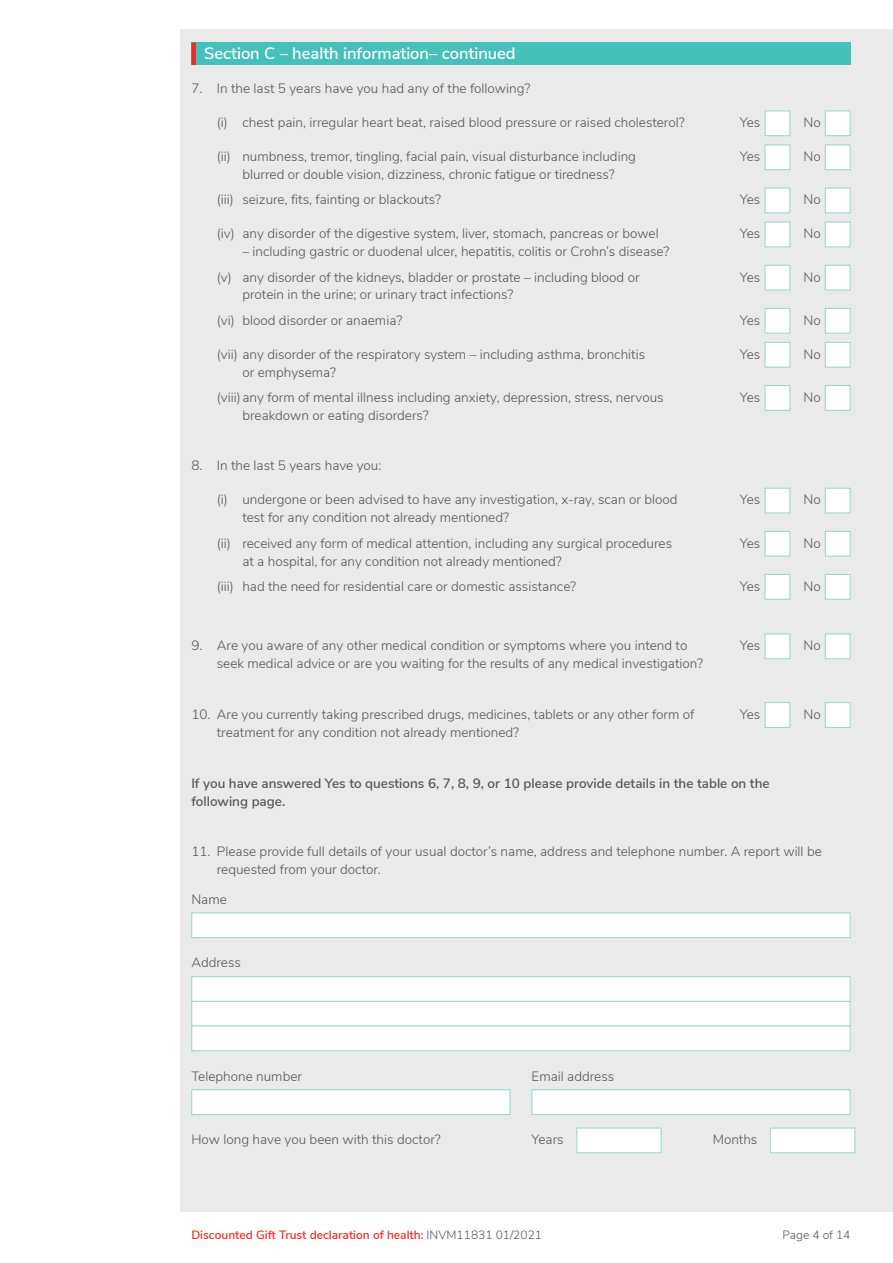
<style>
.page{position:relative;width:893px;height:1263px;background:#fff}
.page>*{position:absolute;margin:0;border:0;box-sizing:border-box;transform-origin:0 0}
.t1{font:600 16.5px "Nunito Sans";color:#fff}
.t2{font:300 13.5px/18px "Nunito Sans";color:#545555}
.t3{font:600 13.5px/18px "Nunito Sans";color:#545555}
.t4{font:600 12px "Nunito Sans";color:#ee2a23}
.t5{font:300 12px "Nunito Sans";color:#545555}
.s1{font-weight:300;color:#545555}
</style>
<div class="page">
<div style="left:181px;top:30px;width:712px;height:1182px;background:#e9eae9"></div>
<div style="left:191px;top:43px;width:659px;height:22px;background:#45c0bb"></div>
<div style="left:191px;top:43px;width:5px;height:22px;background:#ee2a23"></div>
<div style="left:765px;top:111px;width:25px;height:25px;background:#fff;border:1px solid #94d5d2"></div>
<div style="left:825px;top:111px;width:25px;height:25px;background:#fff;border:1px solid #94d5d2"></div>
<div style="left:765px;top:145px;width:25px;height:25px;background:#fff;border:1px solid #94d5d2"></div>
<div style="left:825px;top:145px;width:25px;height:25px;background:#fff;border:1px solid #94d5d2"></div>
<div style="left:765px;top:188px;width:25px;height:25px;background:#fff;border:1px solid #94d5d2"></div>
<div style="left:825px;top:188px;width:25px;height:25px;background:#fff;border:1px solid #94d5d2"></div>
<div style="left:765px;top:222px;width:25px;height:25px;background:#fff;border:1px solid #94d5d2"></div>
<div style="left:825px;top:222px;width:25px;height:25px;background:#fff;border:1px solid #94d5d2"></div>
<div style="left:765px;top:265px;width:25px;height:25px;background:#fff;border:1px solid #94d5d2"></div>
<div style="left:825px;top:265px;width:25px;height:25px;background:#fff;border:1px solid #94d5d2"></div>
<div style="left:765px;top:308px;width:25px;height:25px;background:#fff;border:1px solid #94d5d2"></div>
<div style="left:825px;top:308px;width:25px;height:25px;background:#fff;border:1px solid #94d5d2"></div>
<div style="left:765px;top:342px;width:25px;height:25px;background:#fff;border:1px solid #94d5d2"></div>
<div style="left:825px;top:342px;width:25px;height:25px;background:#fff;border:1px solid #94d5d2"></div>
<div style="left:765px;top:385px;width:25px;height:26px;background:#fff;border:1px solid #94d5d2"></div>
<div style="left:825px;top:385px;width:25px;height:26px;background:#fff;border:1px solid #94d5d2"></div>
<div style="left:765px;top:634px;width:25px;height:25px;background:#fff;border:1px solid #94d5d2"></div>
<div style="left:825px;top:634px;width:25px;height:25px;background:#fff;border:1px solid #94d5d2"></div>
<div style="left:765px;top:702px;width:25px;height:26px;background:#fff;border:1px solid #94d5d2"></div>
<div style="left:825px;top:702px;width:25px;height:26px;background:#fff;border:1px solid #94d5d2"></div>
<div style="left:765px;top:488px;width:25px;height:25px;background:#fff;border:1px solid #94d5d2"></div>
<div style="left:825px;top:488px;width:25px;height:25px;background:#fff;border:1px solid #94d5d2"></div>
<div style="left:765px;top:531px;width:25px;height:25px;background:#fff;border:1px solid #94d5d2"></div>
<div style="left:825px;top:531px;width:25px;height:25px;background:#fff;border:1px solid #94d5d2"></div>
<div style="left:765px;top:574px;width:25px;height:26px;background:#fff;border:1px solid #94d5d2"></div>
<div style="left:825px;top:574px;width:25px;height:26px;background:#fff;border:1px solid #94d5d2"></div>
<div style="left:191px;top:912px;width:659px;height:26px;background:#fff;border:1px solid #94d5d2"></div>
<div style="left:191px;top:1089px;width:319px;height:26px;background:#fff;border:1px solid #94d5d2"></div>
<div style="left:531px;top:1089px;width:319px;height:26px;background:#fff;border:1px solid #94d5d2"></div>
<div style="left:576px;top:1128px;width:85px;height:25px;background:#fff;border:1px solid #94d5d2"></div>
<div style="left:770px;top:1128px;width:85px;height:25px;background:#fff;border:1px solid #94d5d2"></div>
<div style="left:191px;top:976px;width:659px;height:26px;background:#fff;border:1px solid #94d5d2"></div>
<div style="left:191px;top:1001px;width:659px;height:25px;background:#fff;border:1px solid #94d5d2"></div>
<div style="left:191px;top:1025px;width:659px;height:26px;background:#fff;border:1px solid #94d5d2"></div>
<p class="t1" style="left:204px;top:41px;width:313px">Section C – health information– continued</p>
<p class="t2" style="left:191px;top:79px;width:340px">7. In the last 5 years have you had any of the following?</p>
<p class="t2" style="left:217px;top:113px;width:469px">(i) chest pain, irregular heart beat, raised blood pressure or raised cholesterol?</p>
<p class="t2" style="left:740px;top:113px;width:22px">Yes</p>
<p class="t2" style="left:803px;top:113px;width:19px">No</p>
<p class="t2" style="left:217px;top:147px;width:421px;text-align:center">(ii) numbness, tremor, tingling, facial pain, visual disturbance including blurred or double vision, dizziness, chronic fatigue or tiredness?</p>
<p class="t2" style="left:740px;top:147px;width:22px">Yes</p>
<p class="t2" style="left:803px;top:147px;width:19px">No</p>
<p class="t2" style="left:217px;top:190px;width:226px">(iii) seizure, fits, fainting or blackouts?</p>
<p class="t2" style="left:740px;top:190px;width:22px">Yes</p>
<p class="t2" style="left:803px;top:190px;width:19px">No</p>
<p class="t2" style="left:217px;top:224px;width:443px">(iv) any disorder of the digestive system, liver, stomach, pancreas or bowel</p>
<p class="t2" style="left:242px;top:242px;width:429px">– including gastric or duodenal ulcer, hepatitis, colitis or Crohn’s disease?</p>
<p class="t2" style="left:740px;top:224px;width:22px">Yes</p>
<p class="t2" style="left:803px;top:224px;width:19px">No</p>
<p class="t2" style="left:242px;top:267px;width:399px;text-indent:-26px">(v) any disorder of the kidneys, bladder or prostate – including blood or protein in the urine; or urinary tract infections?</p>
<p class="t2" style="left:740px;top:267px;width:22px">Yes</p>
<p class="t2" style="left:803px;top:267px;width:19px">No</p>
<p class="t2" style="left:217px;top:310px;width:187px">(vi) blood disorder or anaemia?</p>
<p class="t2" style="left:740px;top:310px;width:22px">Yes</p>
<p class="t2" style="left:803px;top:310px;width:19px">No</p>
<p class="t2" style="left:242px;top:344px;width:404px;text-indent:-26px">(vii) any disorder of the respiratory system – including asthma, bronchitis or emphysema?</p>
<p class="t2" style="left:740px;top:344px;width:22px">Yes</p>
<p class="t2" style="left:803px;top:344px;width:19px">No</p>
<p class="t2" style="left:242px;top:387px;width:423px;text-indent:-26px">(viii)any form of mental illness including anxiety, depression, stress, nervous breakdown or eating disorders?</p>
<p class="t2" style="left:740px;top:387px;width:22px">Yes</p>
<p class="t2" style="left:803px;top:387px;width:19px">No</p>
<p class="t2" style="left:191px;top:456px;width:192px">8. In the last 5 years have you:</p>
<p class="t2" style="left:242px;top:490px;width:437px;text-indent:-26px">(i) undergone or been advised to have any investigation, x-ray, scan or blood test for any condition not already mentioned?</p>
<p class="t2" style="left:740px;top:490px;width:22px">Yes</p>
<p class="t2" style="left:803px;top:490px;width:19px">No</p>
<p class="t2" style="left:242px;top:533px;width:431px;text-indent:-26px">(ii) received any form of medical attention, including any surgical procedures at a hospital, for any condition not already mentioned?</p>
<p class="t2" style="left:740px;top:533px;width:22px">Yes</p>
<p class="t2" style="left:803px;top:533px;width:19px">No</p>
<p class="t2" style="left:217px;top:576px;width:361px">(iii) had the need for residential care or domestic assistance?</p>
<p class="t2" style="left:740px;top:576px;width:22px">Yes</p>
<p class="t2" style="left:803px;top:576px;width:19px">No</p>
<p class="t2" style="left:217px;top:636px;width:488px;text-indent:-26px">9. Are you aware of any other medical condition or symptoms where you intend to seek medical advice or are you waiting for the results of any medical investigation?</p>
<p class="t2" style="left:740px;top:636px;width:22px">Yes</p>
<p class="t2" style="left:803px;top:636px;width:19px">No</p>
<p class="t2" style="left:217px;top:704px;width:479px;text-indent:-26px">10. Are you currently taking prescribed drugs, medicines, tablets or any other form of treatment for any condition not already mentioned?</p>
<p class="t2" style="left:740px;top:704px;width:22px">Yes</p>
<p class="t2" style="left:803px;top:704px;width:19px">No</p>
<p class="t3" style="left:191px;top:773px;width:580px">If you have answered Yes to questions 6, 7, 8, 9, or 10 please provide details in the table on the following page.</p>
<p class="t2" style="left:217px;top:842px;width:606px;text-indent:-26px">11. Please provide full details of your usual doctor’s name, address and telephone number. A report will be requested from your doctor.</p>
<p class="t2" style="left:191px;top:889px;width:37px">Name</p>
<p class="t2" style="left:191px;top:953px;width:51px">Address</p>
<p class="t2" style="left:191px;top:1066px;width:112px">Telephone number</p>
<p class="t2" style="left:531px;top:1066px;width:84px">Email address</p>
<p class="t2" style="left:191px;top:1130px;width:251px">How long have you been with this doctor?</p>
<p class="t2" style="left:531px;top:1130px;width:34px">Years</p>
<p class="t2" style="left:713px;top:1130px;width:46px">Months</p>
<p class="t4" style="left:191px;top:1226px;width:352px">Discounted Gift Trust declaration of health: <span class="s1">INVM11831 01/2021</span></p>
<p class="t5" style="left:782px;top:1226px;width:70px">Page 4 of 14</p>
</div>
